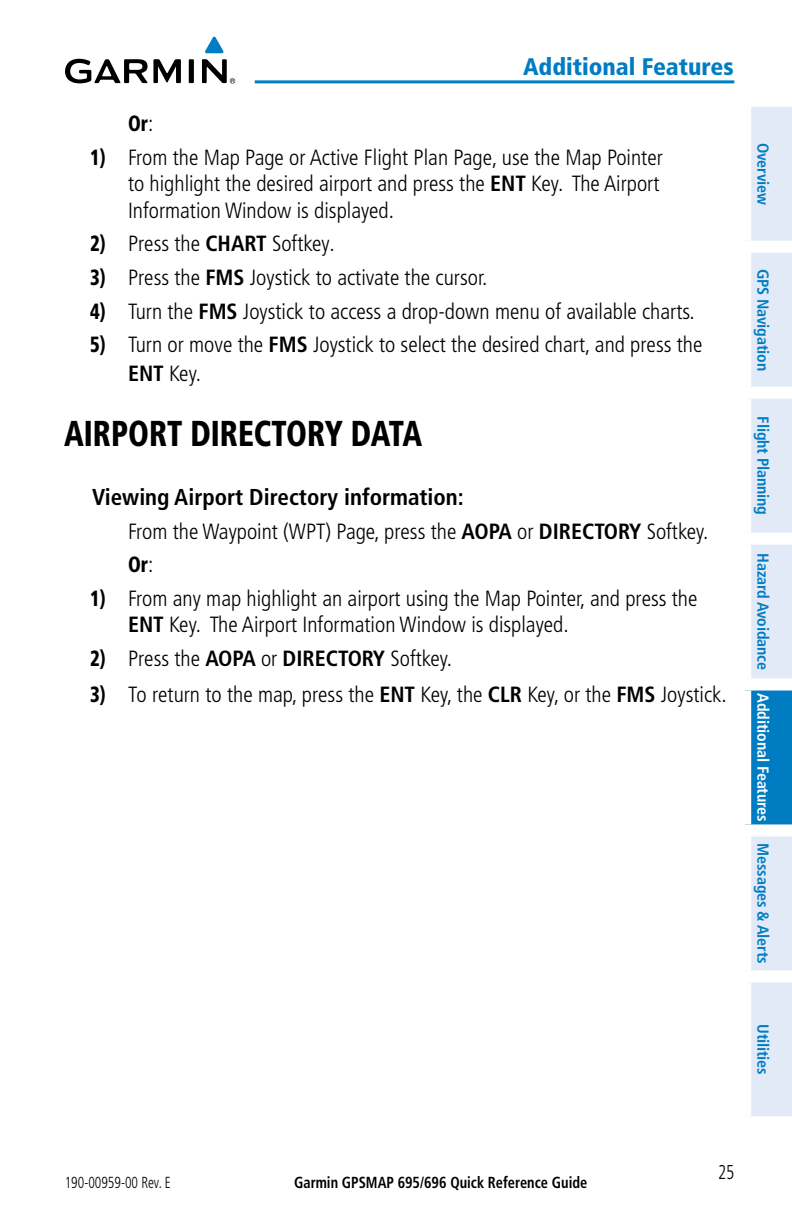
<style>
.page{position:relative;width:792px;height:1224px;background:#fff}
.page>*{position:absolute;margin:0;border:0;box-sizing:border-box;transform-origin:0 0}
.Heading_1{font:900 condensed 36px "Frutiger";color:#000;scale:.85 1}
.t1{font:900 condensed 24px "Frutiger";color:#007cc3}
.PROCEDURE_HEAD{font:700 condensed 23px "Frutiger";color:#000}
.Procedure{font:300 condensed 22px/26.4px "Frutiger";color:#000}
.Procedure-2{font:900 condensed 22px "Frutiger";color:#000;scale:.85 1}
.t2{font:300 condensed 20px "Frutiger";color:#000;scale:.85 1}
.t3{font:700 condensed 16px "Frutiger";letter-spacing:-.01em;color:#007cc3}
.t4{font:700 condensed 16px "Frutiger";color:#000;scale:.9 1}
.t5{font:700 condensed 16px "Frutiger";letter-spacing:-.01em;color:#fff}
.t6{font:300 condensed 16px "Frutiger";color:#000;scale:.85 1}
.s1{font-weight:300}
.s2{font-weight:900}
.s3{font-weight:700}
</style>
<div class="page">
<div style="left:751px;top:107px;width:41px;height:1009px;background:#e3eaf7"></div>
<div style="left:745px;top:685px;width:47px;height:145px;background:#007cc3"></div>
<div style="left:739px;top:241px;width:53px;height:12px;background:#fff"></div>
<div style="left:739px;top:387px;width:53px;height:12px;background:#fff"></div>
<div style="left:739px;top:533px;width:53px;height:12px;background:#fff"></div>
<div style="left:739px;top:679px;width:53px;height:12px;background:#fff"></div>
<div style="left:739px;top:691px;width:12px;height:133px;background:#fff"></div>
<div style="left:739px;top:824px;width:53px;height:12px;background:#fff"></div>
<div style="left:739px;top:970px;width:53px;height:12px;background:#fff"></div>
<hr style="left:255px;top:80px;width:479px;height:3px;background:#007dc3">
<svg style="left:205px;top:37px;width:19px;height:16px"></svg>
<svg style="left:65px;top:59px;width:170px;height:24px"></svg>
<p class="t1" style="left:523px;top:52px;width:212px">Additional Features</p>
<p class="Procedure-2" style="left:128px;top:111px;width:31px">Or<span class="s1">:</span></p>
<p class="Procedure" style="left:128px;top:145px;width:536px;text-indent:-38px"><span class="s2">1)</span> From the Map Page or Active Flight Plan Page, use the Map Pointer to highlight the desired airport and press the <span class="s3">ENT</span> Key. The Airport<br>Information Window is displayed.</p>
<p class="Procedure" style="left:90px;top:231px;width:246px"><span class="s2">2)</span> Press the <span class="s3">CHART</span> Softkey.</p>
<p class="Procedure" style="left:90px;top:265px;width:399px"><span class="s2">3)</span> Press the <span class="s3">FMS</span> Joystick to activate the cursor.</p>
<p class="Procedure" style="left:90px;top:298px;width:606px"><span class="s2">4)</span> Turn the <span class="s3">FMS</span> Joystick to access a drop-down menu of available charts.</p>
<p class="Procedure" style="left:128px;top:331px;width:576px;line-height:28.8px;text-indent:-38px"><span class="s2">5)</span> Turn or move the <span class="s3">FMS</span> Joystick to select the desired chart, and press the<br><span class="s3">ENT</span> Key.</p>
<p class="Heading_1" style="left:64px;top:412px;width:423px">AIRPORT DIRECTORY DATA</p>
<p class="PROCEDURE_HEAD" style="left:92px;top:483px;width:373px">Viewing Airport Directory information:</p>
<p class="Procedure" style="left:128px;top:518px;width:582px">From the Waypoint (WPT) Page, press the <span class="s3">AOPA</span> or <span class="s3">DIRECTORY</span> Softkey.</p>
<p class="Procedure-2" style="left:128px;top:551px;width:31px">Or<span class="s1">:</span></p>
<p class="Procedure" style="left:128px;top:585px;width:571px;text-indent:-38px"><span class="s2">1)</span> From any map highlight an airport using the Map Pointer, and press the<br><span class="s3">ENT</span> Key. The Airport Information Window is displayed.</p>
<p class="Procedure" style="left:90px;top:645px;width:364px"><span class="s2">2)</span> Press the <span class="s3">AOPA</span> or <span class="s3">DIRECTORY</span> Softkey.</p>
<p class="Procedure" style="left:90px;top:681px;width:638px"><span class="s2">3)</span> To return to the map, press the <span class="s3">ENT</span> Key, the <span class="s3">CLR</span> Key, or the <span class="s3">FMS</span> Joystick.</p>
<p class="t3" style="left:773px;top:143px;width:64px;rotate:90deg">Overview</p>
<p class="t3" style="left:773px;top:269px;width:104px;rotate:90deg">GPS Navigation</p>
<p class="t3" style="left:773px;top:416px;width:100px;rotate:90deg">Flight Planning</p>
<p class="t3" style="left:773px;top:553px;width:118px;rotate:90deg">Hazard Avoidance</p>
<p class="t5" style="left:773px;top:693px;width:130px;rotate:90deg">Additional Features</p>
<p class="t3" style="left:773px;top:843px;width:122px;rotate:90deg">Messages &amp; Alerts</p>
<p class="t3" style="left:773px;top:1024px;width:52px;rotate:90deg">Utilities</p>
<p class="t6" style="left:65px;top:1173px;width:126px">190-00959-00 Rev. E</p>
<p class="t4" style="left:294px;top:1173px;width:327px">Garmin GPSMAP 695/696 Quick Reference Guide</p>
<p class="t2" style="left:718px;top:1161px;width:21px">25</p>
</div>
